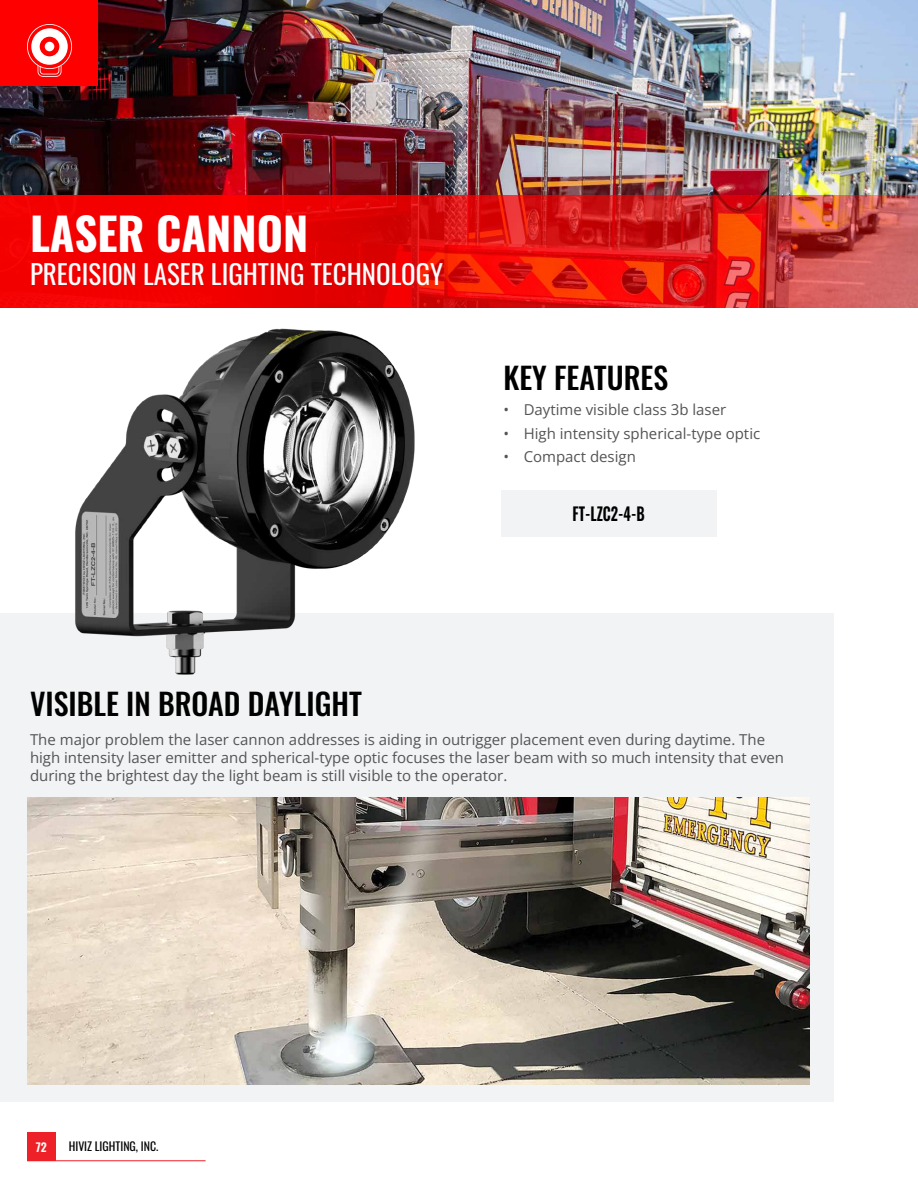
<style>
.page{position:relative;width:918px;height:1188px;background:#fff}
.page>*{position:absolute;margin:0;border:0;box-sizing:border-box;transform-origin:0 0}
.t1{font:700 45px "Oswald";color:#fff}
.t2{font:500 30px "Oswald";color:#000}
.t3{font:27px "Oswald";color:#fff}
.t4{font:600 18px "Oswald";color:#000;scale:.8 1}
.t5{font:15px/18px "Open Sans";color:#545456}
.t6{font:11.85px "Oswald";color:#000}
.t7{font:600 11.85px "Oswald";color:#fff}
</style>
<div class="page">
<div style="left:27px;top:1133px;width:29px;height:28px;background:#ed2127"></div>
<hr style="left:27px;top:1160px;width:179px;height:1px;background:#ed2127">
<img style="left:0;top:0;width:918px;height:195px">
<div style="left:0;top:613px;width:834px;height:489px;background:#f1f3f4"></div>
<img style="left:27px;top:797px;width:783px;height:288px">
<div style="left:501px;top:491px;width:215px;height:46px;background:#f1f3f4"></div>
<svg style="left:0;top:195px;width:918px;height:112px;background:#e21815"></svg>
<div style="left:0;top:0;width:98px;height:86px;background:#f00"></div>
<svg style="left:27px;top:24px;width:45px;height:53px"></svg>
<div style="left:45px;top:42px;width:9px;height:9px;background:#fff;border-radius:50%"></div>
<img style="left:75px;top:328px;width:340px;height:347px">
<h1 class="t1" style="left:30px;top:211px;width:280px">LASER CANNON</h1>
<h3 class="t3" style="left:30px;top:250px;width:415px">PRECISION LASER LIGHTING TECHNOLOGY</h3>
<h2 class="t2" style="left:503px;top:363px;width:166px">KEY FEATURES</h2>
<p class="t5" style="left:503px;top:400px;width:224px">• Daytime visible class 3b laser</p>
<p class="t5" style="left:503px;top:424px;width:258px">• High intensity spherical-type optic</p>
<p class="t5" style="left:503px;top:447px;width:134px">• Compact design</p>
<p class="t4" style="left:573px;top:504px;width:92px">FT-LZC2-4-B</p>
<h2 class="t2" style="left:30px;top:688px;width:333px">VISIBLE IN BROAD DAYLIGHT</h2>
<p class="t5" style="left:30px;top:730px;width:756px">The major problem the laser cannon addresses is aiding in outrigger placement even during daytime. The high intensity laser emitter and spherical-type optic focuses the laser beam with so much intensity that even during the brightest day the light beam is still visible to the operator.</p>
<p class="t7" style="left:36px;top:1141px;width:13px">72</p>
<p class="t6" style="left:69px;top:1136px;width:91px">HIVIZ LIGHTING, INC.</p>
</div>
